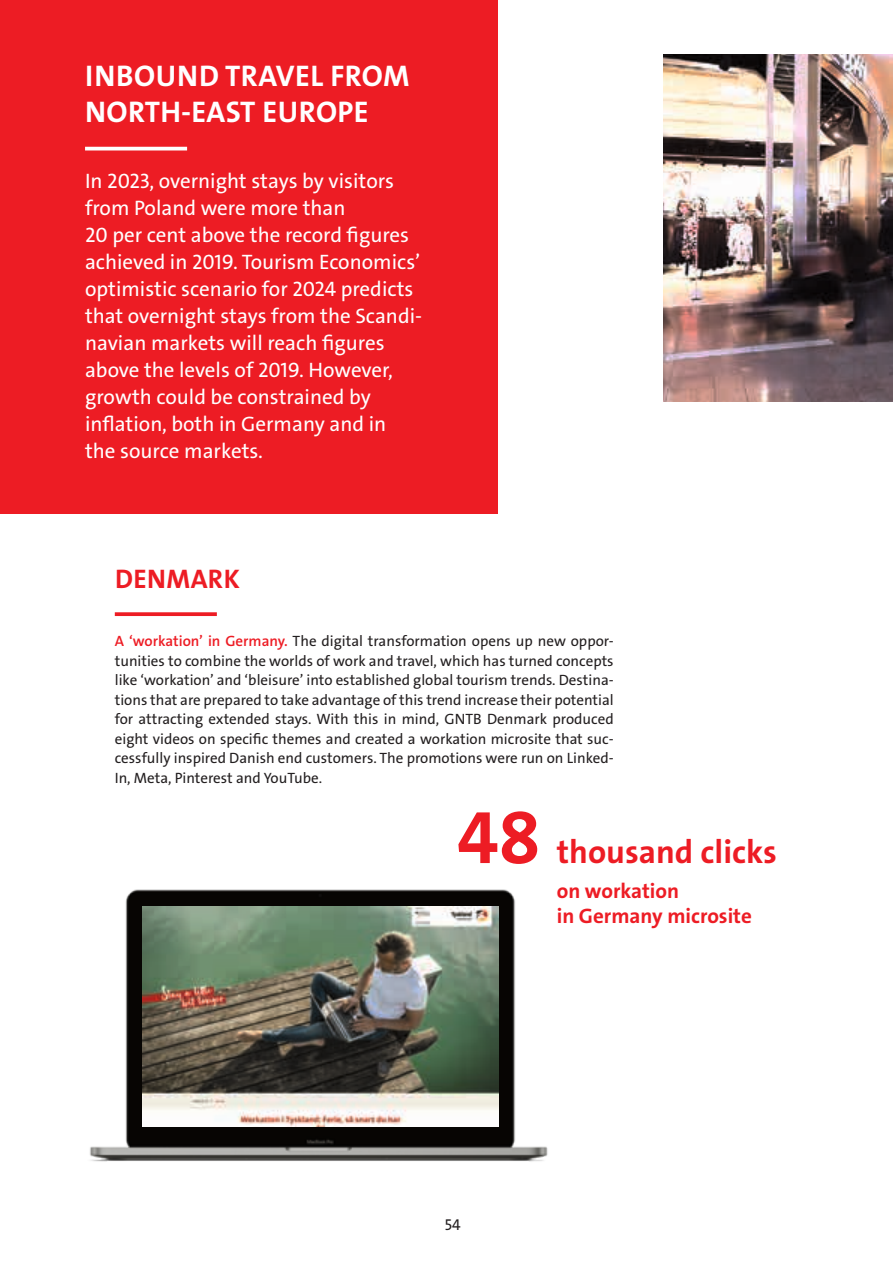
<style>
.page{position:relative;width:893px;height:1263px;background:#fff}
.page>*{position:absolute;margin:0;border:0;box-sizing:border-box;transform-origin:0 0}
.t1{font:75px "The Sans LP7 Bld";color:#ed1c24}
.t2{font:33px "The Sans LP7 Bld";color:#ed1c24}
.t3{font:30px/36px "The Sans LP7 Bld";letter-spacing:.015em;color:#fff}
.t4{font:27px "The Sans LP7 Bld";letter-spacing:.015em;color:#ed1c24}
.t5{font:21px/27px "The Sans LP5 Plain";color:#fff}
.t6{font:21px/25.2px "The Sans LP7 Bld";color:#ed1c24}
.t7{font:15.75px "The Sans LP5 Plain";color:#231f20}
.t8{font:15px/19.5px "The Sans LP5 Plain";color:#231f20;text-align:justify}
.s1{font-family:"The Sans LP6 Se Bld";color:#ed1c24}
</style>
<div class="page">
<img style="left:90px;top:889px;width:458px;height:273px">
<svg style="left:115px;top:612px;width:102px;height:4px"></svg>
<div style="left:0;top:0;width:497px;height:513px;background:#ed1c24"></div>
<hr style="left:85px;top:147px;width:102px;height:3px;background:#fff">
<img style="left:663px;top:55px;width:230px;height:346px">
<img style="left:142px;top:907px;width:357px;height:219px">
<h3 class="t3" style="left:85px;top:58px;width:326px">INBOUND TRAVEL FROM<br>NORTH-EAST EUROPE</h3>
<p class="t5" style="left:85px;top:168px;width:339px">In 2023, overnight stays by visitors from Poland were more than<br>20 per cent above the record figures achieved in 2019. Tourism Economics’ optimistic scenario for 2024 predicts that overnight stays from the Scandi&shy;navian markets will reach figures above the levels of 2019. However, growth could be constrained by inflation, both in Germany and in the source markets.</p>
<h3 class="t4" style="left:115px;top:561px;width:126px">DENMARK</h3>
<p class="t8" style="left:115px;top:631px;width:500px"><span class="s1">A ‘workation’ in Germany.</span> The digital transformation opens up new oppor&shy;tunities to combine the worlds of work and travel, which has turned concepts like ‘workation’ and ‘bleisure’ into established global tourism trends. Destina&shy;tions that are prepared to take advantage of this trend increase their potential for attracting extended stays. With this in mind, GNTB Denmark produced eight videos on specific themes and created a workation microsite that suc&shy;cessfully inspired Danish end customers. The promotions were run on Linked-In, Meta, Pinterest and YouTube.</p>
<h1 class="t1" style="left:457px;top:789px;width:85px">48</h1>
<h2 class="t2" style="left:557px;top:831px;width:222px">thousand clicks</h2>
<h3 class="t6" style="left:557px;top:878px;width:197px">on workation<br>in Germany microsite</h3>
<p class="t7" style="left:445px;top:1215px;width:17px">54</p>
</div>
